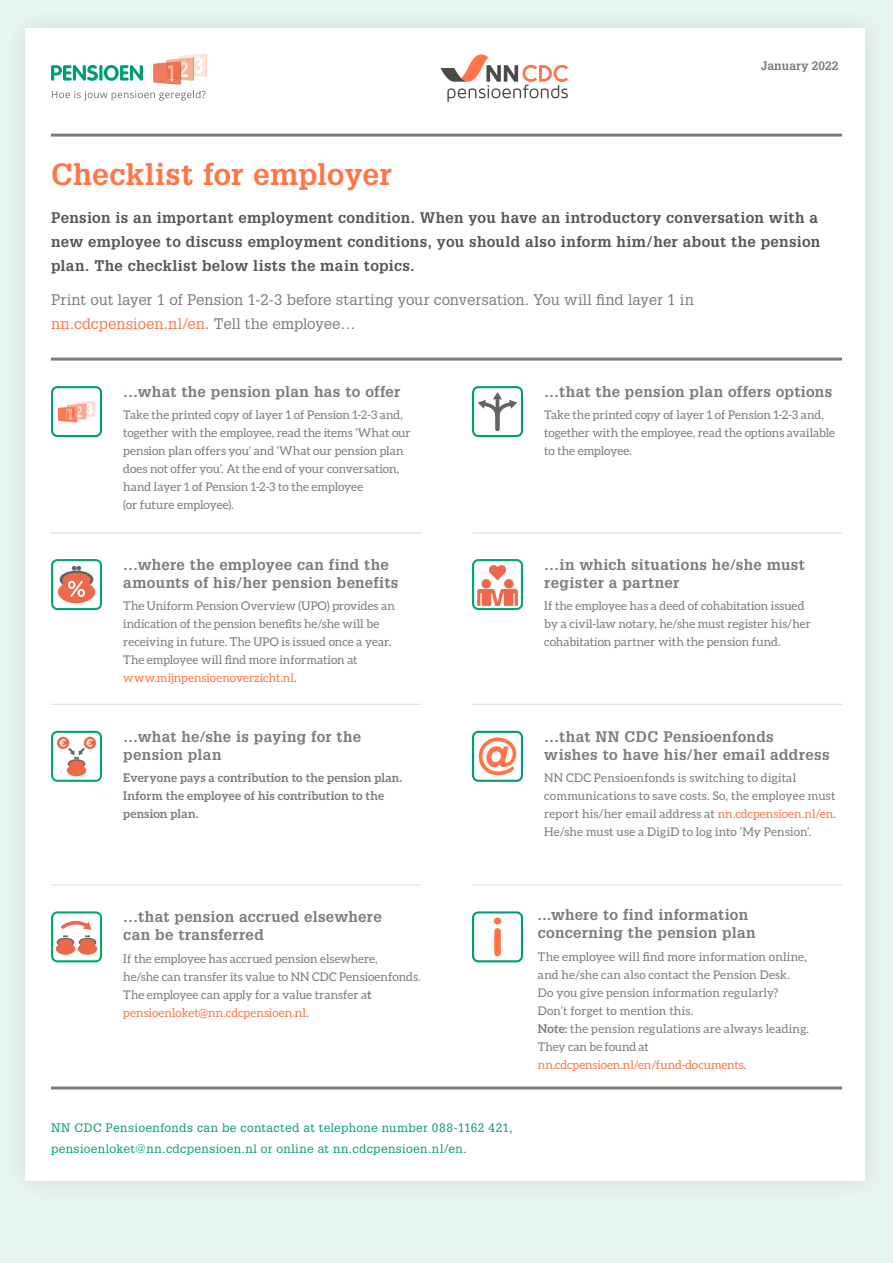
<style>
.page{position:relative;width:893px;height:1263px;background:#e6f5f1}
.page>*{position:absolute;margin:0;border:0;box-sizing:border-box;transform-origin:0 0}
.t1{font:700 30px "Glypha LT Std";letter-spacing:.01em;color:#ff7547}
.t2{font:700 15px/18px "Glypha LT Std";letter-spacing:.02em;color:#7c7b7b}
.t3{font:700 15px/24px "Glypha LT Std";letter-spacing:.02em;color:#575756}
.t4{font:15px/24px "Glypha LT Std";color:#7c7b7b}
.t5{font:12px/18px "Aleo";letter-spacing:.005em;color:#7c7b7b}
.t6{font:12px/21px "Glypha LT Std";letter-spacing:.03em;color:#009b75}
.t7{font:700 12px/18px "Aleo";letter-spacing:.01em;color:#7c7b7b}
.t8{font:700 12px "Glypha LT Std";color:#7c7b7b}
.s1{color:#ff7547}
.s2{font-weight:700}
</style>
<div class="page">
<div style="left:26px;top:28px;width:839px;height:1152px;background:#fff"></div>
<hr style="left:51px;top:134px;width:791px;height:3px;background:#7c7b7b">
<hr style="left:51px;top:358px;width:791px;height:3px;background:#7c7b7b">
<hr style="left:51px;top:1086px;width:791px;height:3px;background:#7c7b7b">
<hr style="left:51px;top:533px;width:370px;height:1px;background:#dadada">
<hr style="left:472px;top:533px;width:370px;height:1px;background:#dadada">
<hr style="left:51px;top:704px;width:370px;height:1px;background:#dadada">
<hr style="left:472px;top:704px;width:370px;height:1px;background:#dadada">
<svg style="left:51px;top:386px;width:51px;height:51px"></svg>
<svg style="left:472px;top:386px;width:51px;height:51px"></svg>
<svg style="left:51px;top:559px;width:51px;height:51px"></svg>
<svg style="left:472px;top:731px;width:51px;height:51px"></svg>
<svg style="left:51px;top:911px;width:51px;height:51px"></svg>
<hr style="left:51px;top:884px;width:370px;height:1px;background:#dadada">
<hr style="left:472px;top:884px;width:370px;height:1px;background:#dadada">
<svg style="left:472px;top:911px;width:51px;height:51px"></svg>
<svg style="left:51px;top:731px;width:51px;height:51px"></svg>
<svg style="left:472px;top:559px;width:51px;height:51px"></svg>
<svg style="left:51px;top:54px;width:156px;height:47px"></svg>
<svg style="left:441px;top:54px;width:127px;height:48px"></svg>
<h1 class="t1" style="left:51px;top:156px;width:342px">Checklist for employer</h1>
<p class="t8" style="left:761px;top:58px;width:79px">January 2022</p>
<p class="t3" style="left:51px;top:205px;width:771px">Pension is an important employment condition. When you have an introductory conversation with a new employee to discuss employment conditions, you should also inform him/her about the pension plan. The checklist below lists the main topics.</p>
<p class="t4" style="left:51px;top:288px;width:644px">Print out layer 1 of Pension 1-2-3 before starting your conversation. You will find layer 1 in <span class="s1">nn.cdcpensioen.nl/en</span>. Tell the employee…</p>
<p class="t2" style="left:123px;top:382px;width:278px">…what the pension plan has to offer</p>
<p class="t5" style="left:123px;top:406px;width:289px">Take the printed copy of layer 1 of Pension 1-2-3 and, together with the employee, read the items ‘What our pension plan offers you’ and ‘What our pension plan does not offer you’. At the end of your conversation, hand layer 1 of Pension 1-2-3 to the employee<br>(or future employee).</p>
<p class="t2" style="left:123px;top:555px;width:277px">…where the employee can find the amounts of his/her pension benefits</p>
<p class="t5" style="left:123px;top:597px;width:273px">The Uniform Pension Overview (UPO) provides an indication of the pension benefits he/she will be receiving in future. The UPO is issued once a year.<br>The employee will find more information at <span class="s1">www.mijnpensioenoverzicht.nl</span>.</p>
<p class="t2" style="left:123px;top:727px;width:239px">…what he/she is paying for the pension plan</p>
<p class="t7" style="left:123px;top:768px;width:280px">Everyone pays a contribution to the pension plan.<br>Inform the employee of his contribution to the pension plan.</p>
<p class="t2" style="left:544px;top:382px;width:290px">…that the pension plan offers options</p>
<p class="t5" style="left:544px;top:406px;width:292px">Take the printed copy of layer 1 of Pension 1-2-3 and, together with the employee, read the options available to the employee.</p>
<p class="t2" style="left:544px;top:555px;width:262px">…in which situations he/she must register a partner</p>
<p class="t5" style="left:544px;top:597px;width:268px">If the employee has a deed of cohabitation issued by a civil-law notary, he/she must register his/her cohabitation partner with the pension fund.</p>
<p class="t2" style="left:544px;top:727px;width:287px">…that NN CDC Pensioenfonds wishes to have his/her email address</p>
<p class="t5" style="left:544px;top:769px;width:293px">NN CDC Pensioenfonds is switching to digital communications to save costs. So, the employee must report his/her email address at <span class="s1">nn.cdcpensioen.nl/en</span>.<br>He/she must use a DigiD to log into ‘My Pension’.</p>
<p class="t2" style="left:123px;top:907px;width:260px">…that pension accrued elsewhere can be transferred</p>
<p class="t5" style="left:123px;top:949px;width:299px">If the employee has accrued pension elsewhere,<br>he/she can transfer its value to NN CDC Pensioenfonds.<br>The employee can apply for a value transfer a<span class="s2">t </span><span class="s1">pensioenloket@nn.cdcpensioen.nl</span>.</p>
<p class="t6" style="left:51px;top:1117px;width:463px">NN CDC Pensioenfonds can be contacted at telephone number 088-1162 421, pensioenloket@nn.cdcpensioen.nl or online at nn.cdcpensioen.nl/en.</p>
<p class="t2" style="left:538px;top:905px;width:219px">...where to find information concerning the pension plan</p>
<p class="t5" style="left:538px;top:947px;width:273px">The employee will find more information online, and he/she can also contact the Pension Desk.<br>Do you give pension information regularly?<br>Don’t forget to mention this.<br><span class="s2">Note:</span> the pension regulations are always leading.<br>They can be found at <span class="s1">nn.cdcpensioen.nl/en/fund-documents</span>.</p>
</div>
